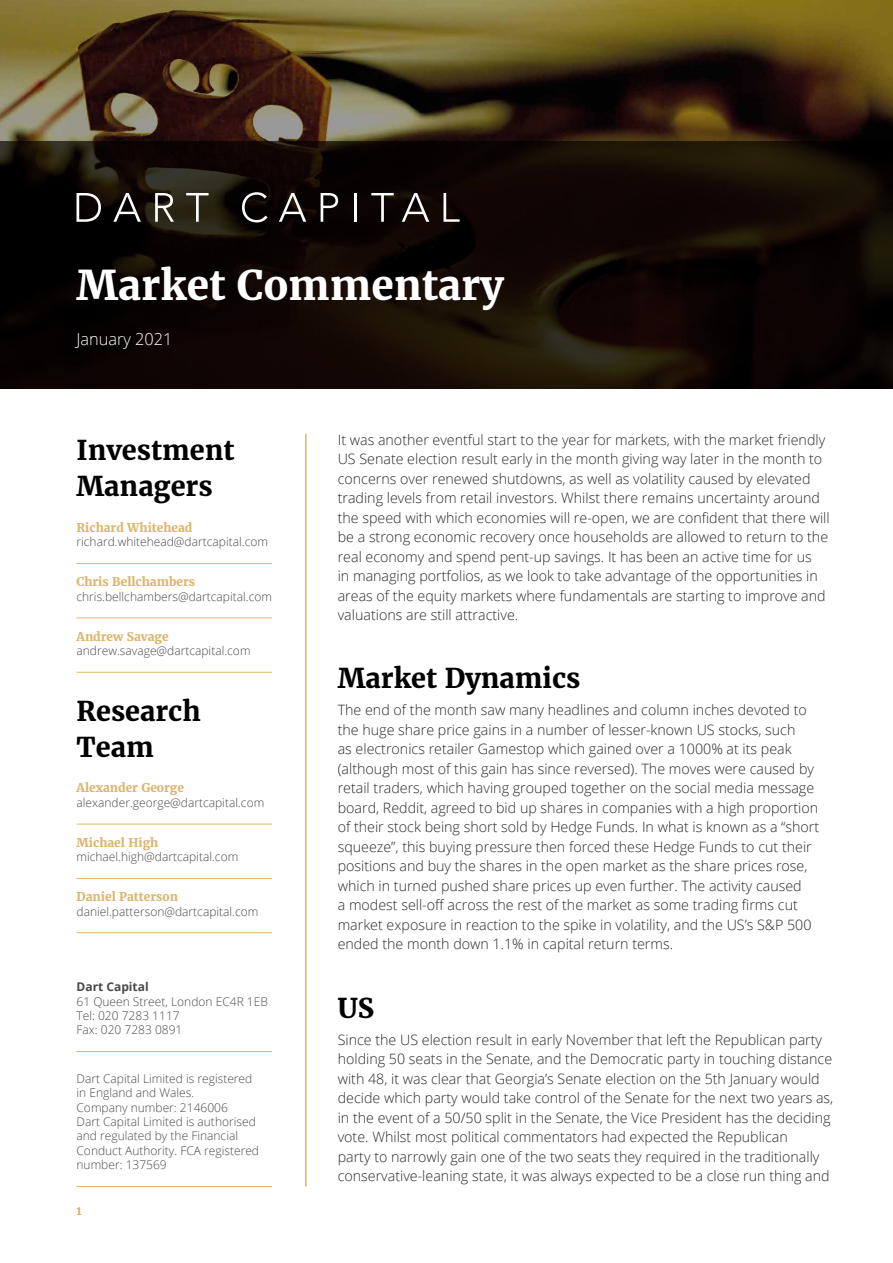
<style>
.page{position:relative;width:893px;height:1263px;background:#fff}
.page>*{position:absolute;margin:0;border:0;box-sizing:border-box;transform-origin:0 0}
.t1{font:700 40.5px "Merriweather";color:#fff}
.t2{font:700 27px/36px "Merriweather";color:#000}
.t3{font:300 16.5px "Open Sans";color:#fff}
.t4{font:300 14.25px/19.5px "Open Sans";color:#282827}
.t5{font:300 12px/14.4px "Open Sans";color:#4a4a49}
.t6{font:700 12px "Merriweather";color:#dcb56d}
.t7{font:700 12px "Open Sans";color:#4a4a49}
.t8{font:12px "Merriweather";color:#dcb46e}
</style>
<div class="page">
<hr style="left:305px;top:434px;width:2px;height:752px;background:#dcb56d">
<img style="left:0;top:0;width:893px;height:141px">
<svg style="left:0;top:141px;width:893px;height:247px;background:#100904"></svg>
<svg style="left:77px;top:193px;width:24px;height:29px"></svg>
<svg style="left:113px;top:193px;width:28px;height:29px"></svg>
<svg style="left:155px;top:193px;width:19px;height:29px"></svg>
<svg style="left:186px;top:193px;width:23px;height:29px"></svg>
<svg style="left:242px;top:192px;width:26px;height:30px"></svg>
<svg style="left:279px;top:193px;width:27px;height:29px"></svg>
<svg style="left:321px;top:193px;width:17px;height:29px"></svg>
<hr style="left:354px;top:193px;width:3px;height:29px;background:#fff">
<svg style="left:371px;top:193px;width:23px;height:29px"></svg>
<svg style="left:402px;top:193px;width:27px;height:29px"></svg>
<svg style="left:443px;top:193px;width:17px;height:29px"></svg>
<hr style="left:77px;top:1051px;width:195px;height:1px;background:#dcb56d">
<hr style="left:77px;top:1186px;width:195px;height:1px;background:#dcb56d">
<hr style="left:77px;top:563px;width:195px;height:1px;background:#dcb56d">
<hr style="left:77px;top:618px;width:195px;height:1px;background:#dcb56d">
<hr style="left:77px;top:672px;width:195px;height:1px;background:#dcb56d">
<hr style="left:77px;top:824px;width:195px;height:1px;background:#dcb56d">
<hr style="left:77px;top:878px;width:195px;height:1px;background:#dcb56d">
<hr style="left:77px;top:932px;width:195px;height:1px;background:#dcb56d">
<h1 class="t1" style="left:77px;top:260px;width:429px">Market Commentary</h1>
<p class="t3" style="left:77px;top:328px;width:98px">January 2021</p>
<h2 class="t2" style="left:77px;top:433px;width:159px">Investment<br>Managers</h2>
<p class="t6" style="left:77px;top:520px;width:117px">Richard Whitehead</p>
<p class="t5" style="left:77px;top:534px;width:193px">richard.whitehead@dartcapital.com</p>
<p class="t6" style="left:77px;top:574px;width:120px">Chris Bellchambers</p>
<p class="t5" style="left:77px;top:589px;width:197px">chris.bellchambers@dartcapital.com</p>
<p class="t6" style="left:77px;top:629px;width:94px">Andrew Savage</p>
<p class="t5" style="left:77px;top:643px;width:176px">andrew.savage@dartcapital.com</p>
<h2 class="t2" style="left:77px;top:693px;width:126px">Research<br>Team</h2>
<p class="t6" style="left:77px;top:781px;width:109px">Alexander George</p>
<p class="t5" style="left:77px;top:795px;width:189px">alexander.george@dartcapital.com</p>
<p class="t6" style="left:77px;top:835px;width:83px">Michael High</p>
<p class="t5" style="left:77px;top:849px;width:163px">michael.high@dartcapital.com</p>
<p class="t6" style="left:77px;top:889px;width:103px">Daniel Patterson</p>
<p class="t5" style="left:77px;top:904px;width:183px">daniel.patterson@dartcapital.com</p>
<p class="t7" style="left:77px;top:978px;width:74px">Dart Capital</p>
<p class="t5" style="left:77px;top:994px;width:193px">61 Queen Street, London EC4R 1EB<br>Tel: 020 7283 1117<br>Fax: 020 7283 0891</p>
<p class="t5" style="left:77px;top:1071px;width:184px">Dart Capital Limited is registered in England and Wales.<br>Company number: 2146006<br>Dart Capital Limited is authorised and regulated by the Financial<br>Conduct Authority. FCA registered number: 137569</p>
<p class="t8" style="left:77px;top:1203px;width:7px">1</p>
<p class="t4" style="left:338px;top:429px;width:493px">It was another eventful start to the year for markets, with the market friendly US Senate election result early in the month giving way later in the month to concerns over renewed shutdowns, as well as volatility caused by elevated trading levels from retail investors. Whilst there remains uncertainty around the speed with which economies will re-open, we are confident that there will be a strong economic recovery once households are allowed to return to the real economy and spend pent-up savings. It has been an active time for us<br>in managing portfolios, as we look to take advantage of the opportunities in areas of the equity markets where fundamentals are starting to improve and valuations are still attractive.</p>
<h2 class="t2" style="left:338px;top:661px;width:244px">Market Dynamics</h2>
<p class="t4" style="left:338px;top:700px;width:483px">The end of the month saw many headlines and column inches devoted to the huge share price gains in a number of lesser-known US stocks, such<br>as electronics retailer Gamestop which gained over a 1000% at its peak (although most of this gain has since reversed). The moves were caused by retail traders, which having grouped together on the social media message board, Reddit, agreed to bid up shares in companies with a high proportion of their stock being short sold by Hedge Funds. In what is known as a “short squeeze”, this buying pressure then forced these Hedge Funds to cut their positions and buy the shares in the open market as the share prices rose, which in turned pushed share prices up even further. The activity caused<br>a modest sell-off across the rest of the market as some trading firms cut market exposure in reaction to the spike in volatility, and the US’s S&amp;P 500 ended the month down 1.1% in capital return terms.</p>
<h2 class="t2" style="left:338px;top:990px;width:38px">US</h2>
<p class="t4" style="left:338px;top:1029px;width:497px">Since the US election result in early November that left the Republican party holding 50 seats in the Senate, and the Democratic party in touching distance with 48, it was clear that Georgia’s Senate election on the 5th January would decide which party would take control of the Senate for the next two years as, in the event of a 50/50 split in the Senate, the Vice President has the deciding vote. Whilst most political commentators had expected the Republican<br>party to narrowly gain one of the two seats they required in the traditionally conservative-leaning state, it was always expected to be a close run thing and</p>
</div>
